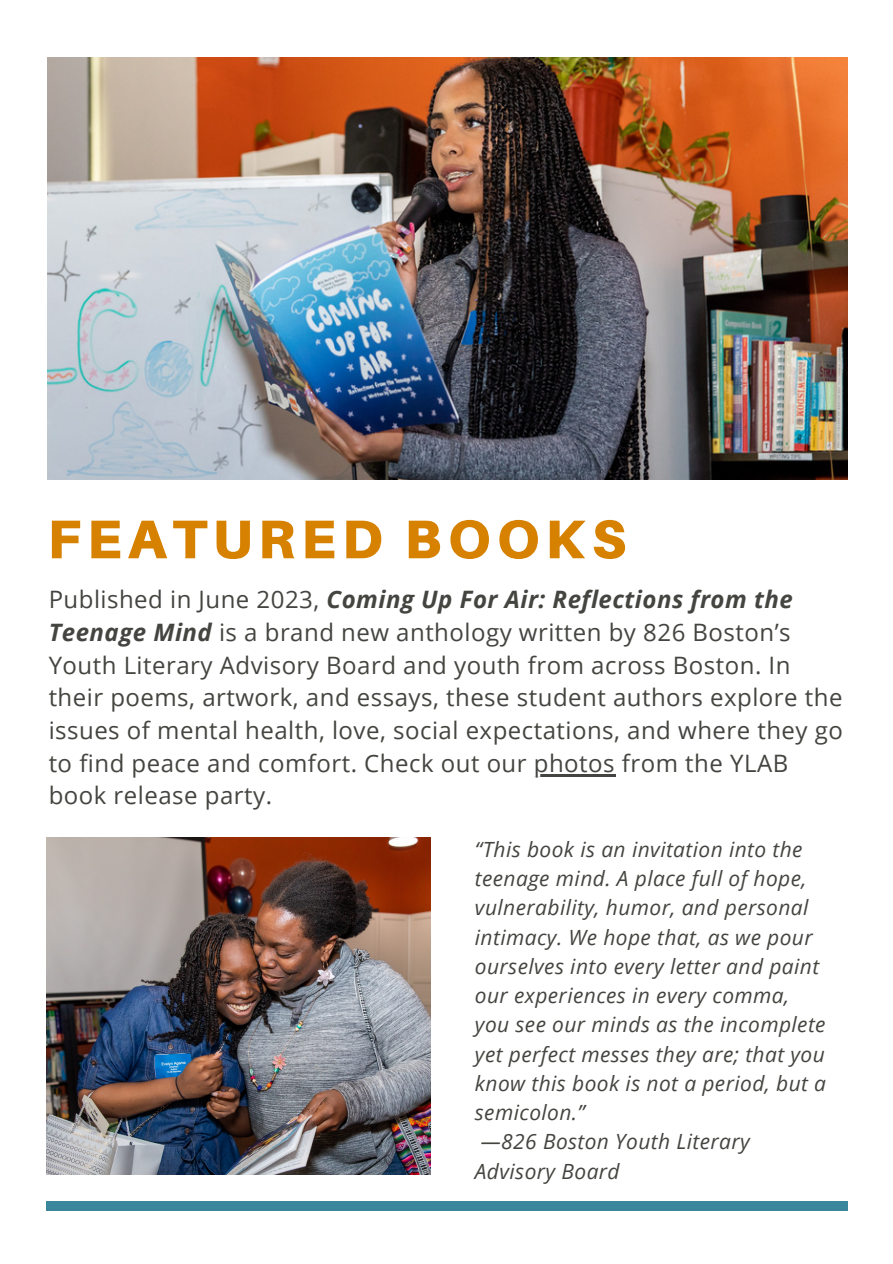
<style>
.page{position:relative;width:893px;height:1264px;background:#fff}
.page>*{position:absolute;margin:0;border:0;box-sizing:border-box;transform-origin:0 0}
.t1{font:900 54.45px "Aileron";letter-spacing:.11em;color:#d68100}
.t2{font:24px/32.7px "Open Sans";letter-spacing:.02em;color:#444440}
.t3{font:italic 21px/29.2px "Open Sans";letter-spacing:.02em;color:#444440}
.s1{font-weight:700;font-style:italic}
</style>
<div class="page">
<img style="left:47px;top:58px;width:800px;height:421px">
<div style="left:46px;top:1200px;width:801px;height:9px;background:#39869d"></div>
<img style="left:46px;top:838px;width:384px;height:336px">
<hr style="left:534px;top:774px;width:81px;height:2px;background:#444440">
<h2 class="t1" style="left:47px;top:505px;width:580px">FEATURED BOOKS</h2>
<p class="t2" style="left:49px;top:582px;width:795px">Published in June 2023, <span class="s1">Coming Up For Air: Reflections from the Teenage Mind</span> is a brand new anthology written by 826 Boston’s Youth Literary Advisory Board and youth from across Boston. In their poems, artwork, and essays, these student authors explore the issues of mental health, love, social expectations, and where they go to find peace and comfort. Check out our photos from the YLAB</p>
<p class="t2" style="left:49px;top:778px;width:225px">book release party.</p>
<p class="t3" style="left:475px;top:834px;width:352px">“This book is an invitation into the teenage mind. A place full of hope, vulnerability, humor, and personal intimacy. We hope that, as we pour ourselves into every letter and paint our experiences in every comma, you see our minds as the incomplete yet perfect messes they are; that you know this book is not a period, but a semicolon.”</p>
<p class="t3" style="left:475px;top:1126px;width:276px">—826 Boston Youth Literary<br>Advisory Board</p>
</div>
